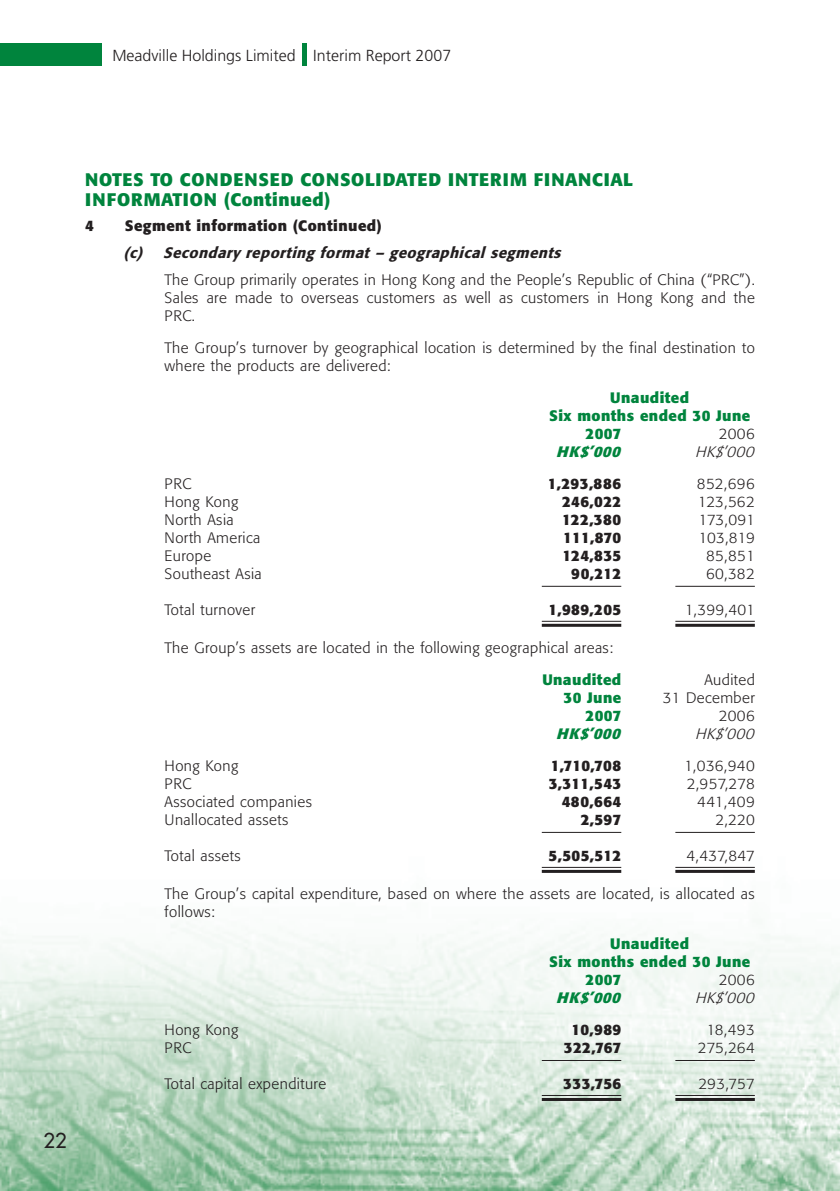
<style>
.page{position:relative;width:840px;height:1191px;background:#fff}
.page>*{position:absolute;margin:0;border:0;box-sizing:border-box;transform-origin:0 0}
.t1{font:20px "Futura";color:#231f20}
.t2{font:700 18px/20px "Formata";letter-spacing:.04em;color:#00843d}
.t3{font:300 16px "Frutiger";color:#231f20}
.t4{font:300 15px/18px "Formata";letter-spacing:.03em;color:#231f20}
.t5{font:700 15px "Formata";letter-spacing:.03em;color:#231f20}
.t6{font:700 15px "Formata";letter-spacing:.03em;color:#00843d}
.t7{font:italic 500 15px "Formata";color:#231f20}
.t8{font:italic 700 15px "Formata";color:#00843d}
.t9{font:italic 300 15px "Formata";color:#231f20}
</style>
<div class="page">
<img style="left:0;top:585px;width:839px;height:605px">
<div style="left:0;top:43px;width:101px;height:22px;background:#00843d"></div>
<hr style="left:302px;top:43px;width:4px;height:22px;background:#00843d">
<hr style="left:541px;top:586px;width:80px;height:1px;background:#231f20">
<hr style="left:675px;top:586px;width:79px;height:1px;background:#231f20">
<hr style="left:541px;top:621px;width:80px;height:1px;background:#231f20">
<hr style="left:541px;top:624px;width:80px;height:3px;background:#231f20">
<hr style="left:675px;top:621px;width:79px;height:1px;background:#231f20">
<hr style="left:675px;top:624px;width:79px;height:3px;background:#231f20">
<hr style="left:541px;top:832px;width:80px;height:1px;background:#231f20">
<hr style="left:675px;top:832px;width:79px;height:1px;background:#231f20">
<hr style="left:541px;top:867px;width:80px;height:1px;background:#231f20">
<hr style="left:541px;top:870px;width:80px;height:3px;background:#231f20">
<hr style="left:675px;top:867px;width:79px;height:1px;background:#231f20">
<hr style="left:675px;top:870px;width:79px;height:3px;background:#231f20">
<hr style="left:541px;top:1060px;width:80px;height:1px;background:#231f20">
<hr style="left:675px;top:1060px;width:79px;height:1px;background:#231f20">
<hr style="left:541px;top:1095px;width:80px;height:1px;background:#231f20">
<hr style="left:541px;top:1098px;width:80px;height:3px;background:#231f20">
<hr style="left:675px;top:1095px;width:79px;height:1px;background:#231f20">
<hr style="left:675px;top:1098px;width:79px;height:3px;background:#231f20">
<p class="t3" style="left:112px;top:50px;width:340px">Meadville Holdings Limited Interim Report 2007</p>
<h1 class="t1" style="left:44px;top:1127px;width:25px">22</h1>
<p class="t2" style="left:85px;top:173px;width:549px">NOTES TO CONDENSED CONSOLIDATED INTERIM FINANCIAL<br>INFORMATION (Continued)</p>
<p class="t5" style="left:85px;top:221px;width:10px">4</p>
<p class="t5" style="left:125px;top:221px;width:258px">Segment information (Continued)</p>
<p class="t7" style="left:123px;top:247px;width:442px">(c) Secondary reporting format – geographical segments</p>
<p class="t4" style="left:164px;top:272px;width:591px;text-align:justify">The Group primarily operates in Hong Kong and the People’s Republic of China (“PRC”).<br>Sales are made to overseas customers as well as customers in Hong Kong and the PRC.</p>
<p class="t4" style="left:164px;top:340px;width:591px">The Group’s turnover by geographical location is determined by the final destination to where the products are delivered:</p>
<p class="t6" style="left:610px;top:392px;width:80px">Unaudited</p>
<p class="t6" style="left:549px;top:410px;width:202px">Six months ended 30 June</p>
<p class="t6" style="left:585px;top:428px;width:37px">2007</p>
<p class="t4" style="left:718px;top:426px;width:37px">2006</p>
<p class="t8" style="left:556px;top:446px;width:69px">HK$’000</p>
<p class="t9" style="left:694px;top:446px;width:63px">HK$’000</p>
<p class="t4" style="left:164px;top:476px;width:28px">PRC</p>
<p class="t5" style="left:547px;top:478px;width:75px">1,293,886</p>
<p class="t4" style="left:696px;top:476px;width:59px">852,696</p>
<p class="t4" style="left:164px;top:494px;width:75px">Hong Kong</p>
<p class="t5" style="left:561px;top:496px;width:61px">246,022</p>
<p class="t4" style="left:697px;top:494px;width:59px">123,562</p>
<p class="t4" style="left:164px;top:512px;width:71px">North Asia</p>
<p class="t5" style="left:561px;top:514px;width:61px">122,380</p>
<p class="t4" style="left:698px;top:512px;width:58px">173,091</p>
<p class="t4" style="left:164px;top:530px;width:97px">North America</p>
<p class="t5" style="left:563px;top:532px;width:59px">111,870</p>
<p class="t4" style="left:698px;top:530px;width:58px">103,819</p>
<p class="t4" style="left:164px;top:548px;width:48px">Europe</p>
<p class="t5" style="left:562px;top:550px;width:60px">124,835</p>
<p class="t4" style="left:705px;top:548px;width:50px">85,851</p>
<p class="t4" style="left:164px;top:566px;width:99px">Southeast Asia</p>
<p class="t5" style="left:571px;top:568px;width:51px">90,212</p>
<p class="t4" style="left:705px;top:566px;width:50px">60,382</p>
<p class="t4" style="left:164px;top:602px;width:92px">Total turnover</p>
<p class="t5" style="left:548px;top:604px;width:74px">1,989,205</p>
<p class="t4" style="left:684px;top:602px;width:72px">1,399,401</p>
<p class="t4" style="left:164px;top:640px;width:450px">The Group’s assets are located in the following geographical areas:</p>
<p class="t6" style="left:542px;top:674px;width:80px">Unaudited</p>
<p class="t4" style="left:704px;top:672px;width:52px">Audited</p>
<p class="t6" style="left:563px;top:692px;width:59px">30 June</p>
<p class="t4" style="left:662px;top:690px;width:94px">31 December</p>
<p class="t6" style="left:585px;top:710px;width:37px">2007</p>
<p class="t4" style="left:718px;top:708px;width:37px">2006</p>
<p class="t8" style="left:556px;top:728px;width:69px">HK$’000</p>
<p class="t9" style="left:694px;top:728px;width:63px">HK$’000</p>
<p class="t4" style="left:164px;top:758px;width:75px">Hong Kong</p>
<p class="t5" style="left:550px;top:760px;width:72px">1,710,708</p>
<p class="t4" style="left:683px;top:758px;width:72px">1,036,940</p>
<p class="t4" style="left:164px;top:776px;width:28px">PRC</p>
<p class="t5" style="left:548px;top:778px;width:74px">3,311,543</p>
<p class="t4" style="left:686px;top:776px;width:69px">2,957,278</p>
<p class="t4" style="left:164px;top:794px;width:149px">Associated companies</p>
<p class="t5" style="left:561px;top:796px;width:61px">480,664</p>
<p class="t4" style="left:696px;top:794px;width:59px">441,409</p>
<p class="t4" style="left:164px;top:812px;width:125px">Unallocated assets</p>
<p class="t5" style="left:580px;top:814px;width:42px">2,597</p>
<p class="t4" style="left:715px;top:812px;width:41px">2,220</p>
<p class="t4" style="left:164px;top:848px;width:77px">Total assets</p>
<p class="t5" style="left:548px;top:850px;width:74px">5,505,512</p>
<p class="t4" style="left:686px;top:848px;width:70px">4,437,847</p>
<p class="t4" style="left:164px;top:886px;width:591px">The Group’s capital expenditure, based on where the assets are located, is allocated as follows:</p>
<p class="t6" style="left:610px;top:938px;width:80px">Unaudited</p>
<p class="t6" style="left:549px;top:956px;width:202px">Six months ended 30 June</p>
<p class="t6" style="left:585px;top:974px;width:37px">2007</p>
<p class="t4" style="left:718px;top:972px;width:37px">2006</p>
<p class="t8" style="left:556px;top:992px;width:69px">HK$’000</p>
<p class="t9" style="left:694px;top:992px;width:63px">HK$’000</p>
<p class="t4" style="left:164px;top:1022px;width:75px">Hong Kong</p>
<p class="t5" style="left:571px;top:1024px;width:51px">10,989</p>
<p class="t4" style="left:706px;top:1022px;width:50px">18,493</p>
<p class="t4" style="left:164px;top:1040px;width:28px">PRC</p>
<p class="t5" style="left:563px;top:1042px;width:59px">322,767</p>
<p class="t4" style="left:697px;top:1040px;width:59px">275,264</p>
<p class="t4" style="left:164px;top:1076px;width:163px">Total capital expenditure</p>
<p class="t5" style="left:563px;top:1078px;width:59px">333,756</p>
<p class="t4" style="left:698px;top:1076px;width:58px">293,757</p>
</div>
